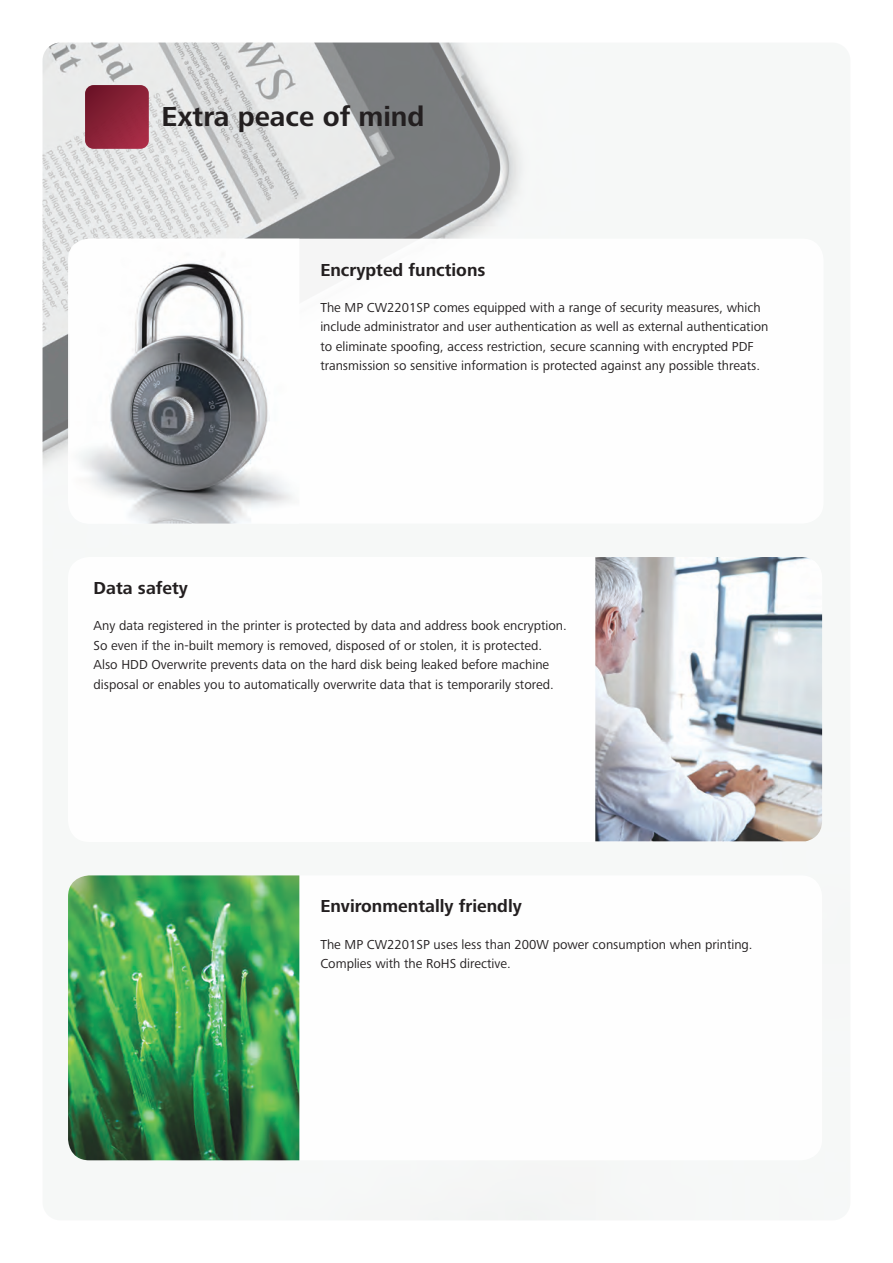
<style>
.page{position:relative;width:893px;height:1263px;background:#fff}
.page>*{position:absolute;margin:0;border:0;box-sizing:border-box;transform-origin:0 0}
.Pages_black_title{font:700 28.5px "Frutiger Next LTW1 G";color:#231f20}
.Header_in_bubbles{font:700 18px "Frutiger Next LTW1 G";color:#231f20}
.Body_body_in_bubbles{font:13.5px/19.5px "Frutiger Next LTW1 G";color:#231f20}
</style>
<div class="page">
<img style="left:43px;top:43px;width:780px;height:1177px">
<div style="left:69px;top:239px;width:754px;height:285px;background:#fff;border-radius:21px"></div>
<div style="left:68px;top:557px;width:754px;height:285px;background:#fff;border-radius:21px"></div>
<img style="left:595px;top:557px;width:227px;height:284px">
<div style="left:68px;top:875px;width:754px;height:285px;background:#fff;border-radius:21px"></div>
<img style="left:68px;top:875px;width:231px;height:285px">
<svg style="left:85px;top:85px;width:64px;height:64px"></svg>
<img style="left:68px;top:239px;width:225px;height:285px">
<p class="Pages_black_title" style="left:162px;top:101px;width:264px">Extra peace of mind</p>
<p class="Header_in_bubbles" style="left:320px;top:259px;width:167px">Encrypted functions</p>
<p class="Body_body_in_bubbles" style="left:320px;top:298px;width:450px">The MP CW2201SP comes equipped with a range of security measures, which include administrator and user authentication as well as external authentication to eliminate spoofing, access restriction, secure scanning with encrypted PDF transmission so sensitive information is protected against any possible threats.</p>
<p class="Header_in_bubbles" style="left:94px;top:578px;width:96px">Data safety</p>
<p class="Body_body_in_bubbles" style="left:94px;top:616px;width:475px">Any data registered in the printer is protected by data and address book encryption.<br>So even if the in-built memory is removed, disposed of or stolen, it is protected.<br>Also HDD Overwrite prevents data on the hard disk being leaked before machine disposal or enables you to automatically overwrite data that is temporarily stored.</p>
<p class="Header_in_bubbles" style="left:320px;top:896px;width:203px">Environmentally friendly</p>
<p class="Body_body_in_bubbles" style="left:320px;top:935px;width:434px">The MP CW2201SP uses less than 200W power consumption when printing.<br>Complies with the RoHS directive.</p>
</div>
